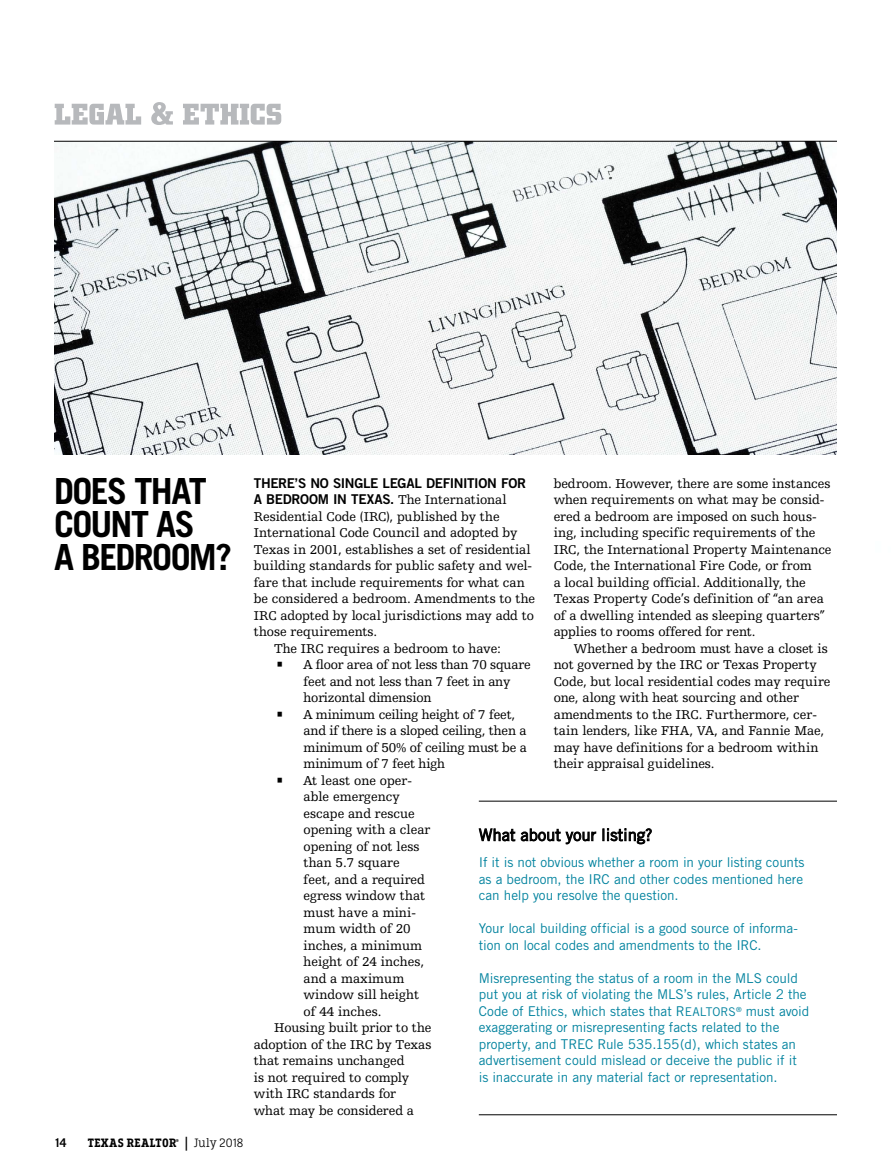
<style>
.page{position:relative;width:891px;height:1175px;background:#fff}
.page>*{position:absolute;margin:0;border:0;box-sizing:border-box;transform-origin:0 0}
.t1{font:700 36px/33px "Trade Gothic";letter-spacing:-.045em;color:#000}
.t2{font:16.5px "Trade Gothic";color:#000}
.t3{font:13.5px/16.5px "Humanist Slabserif 712 BT";letter-spacing:-.005em;color:#000}
.t4{font:13.5px/16.5px "Trade Gothic";letter-spacing:-.005em;color:#00829e}
.t5{font:13.5px "Trade Gothic Bold Two";letter-spacing:-.025em;color:#000}
.t6{font:700 12.75px "Breakers Slab";letter-spacing:.035em;color:#000}
.t7{font:300 12.75px "Breakers Slab";letter-spacing:.01em;color:#000}
.t8{font:700 12px "Trade Gothic";color:#000}
.t9{font:700 4.35px "Breakers Slab";color:#000}
.s1{font-weight:400;font-size:16.5px}
.s2{font-family:"Humanist Slabserif 712 BT"}
.s3{font-family:"Glypha LT Std";font-weight:100}
.s4{font-size:12px}
</style>
<div class="page">
<img style="left:54px;top:142px;width:783px;height:313px">
<svg style="left:55px;top:102px;width:226px;height:23px"></svg>
<hr style="left:54px;top:141px;width:783px;height:1px;background:#000">
<hr style="left:479px;top:801px;width:358px;height:1px;background:#000">
<hr style="left:479px;top:1114px;width:358px;height:1px;background:#000">
<svg style="left:479px;top:828px;width:36px;height:13px"></svg>
<svg style="left:521px;top:828px;width:39px;height:13px"></svg>
<svg style="left:566px;top:831px;width:30px;height:13px"></svg>
<svg style="left:603px;top:828px;width:49px;height:16px"></svg>
<p class="t1" style="left:54px;top:478px;width:180px">DOES THAT<br>COUNT AS<br>A BEDROOM?</p>
<p class="t8" style="left:54px;top:1138px;width:14px">14</p>
<p class="t6" style="left:88px;top:1135px;width:90px">TEXAS REALTOR</p>
<p class="t9" style="left:176px;top:1137px;width:5px">®</p>
<p class="t7" style="left:185px;top:1135px;width:60px"><span class="s1">|</span> July 2018</p>
<p class="t5" style="left:254px;top:478px;width:274px">THERE’S NO SINGLE LEGAL DEFINITION FOR</p>
<p class="t5" style="left:254px;top:494px;width:254px">A BEDROOM IN TEXAS. <span class="s2">The International</span></p>
<p class="t3" style="left:254px;top:509px;width:247px">Residential Code (IRC), published by the</p>
<p class="t3" style="left:254px;top:525px;width:265px">International Code Council and adopted by</p>
<p class="t3" style="left:254px;top:542px;width:278px">Texas in 2001, establishes a set of residential</p>
<p class="t3" style="left:254px;top:558px;width:280px">building standards for public safety and wel-</p>
<p class="t3" style="left:254px;top:575px;width:273px">fare that include requirements for what can</p>
<p class="t3" style="left:254px;top:591px;width:283px">be considered a bedroom. Amendments to the</p>
<p class="t3" style="left:254px;top:608px;width:282px">IRC adopted by local jurisdictions may add to</p>
<p class="t3" style="left:254px;top:624px;width:125px">those requirements.</p>
<p class="t3" style="left:274px;top:641px;width:229px">The IRC requires a bedroom to have:</p>
<p class="t3" style="left:304px;top:657px;width:229px;text-indent:-27px"><span class="s3">•</span> A floor area of not less than 70 square feet and not less than 7 feet in any horizontal dimension</p>
<p class="t3" style="left:304px;top:707px;width:225px;text-indent:-27px"><span class="s3">•</span> A minimum ceiling height of 7 feet, and if there is a sloped ceiling, then a minimum of 50% of ceiling must be a minimum of 7 feet high</p>
<p class="t3" style="left:277px;top:773px;width:137px"><span class="s3">•</span> At least one oper-</p>
<p class="t3" style="left:304px;top:789px;width:98px">able emergency</p>
<p class="t3" style="left:304px;top:806px;width:113px">escape and rescue</p>
<p class="t3" style="left:304px;top:822px;width:128px">opening with a clear</p>
<p class="t3" style="left:304px;top:839px;width:117px">opening of not less</p>
<p class="t3" style="left:304px;top:855px;width:98px">than 5.7 square</p>
<p class="t3" style="left:304px;top:872px;width:123px">feet, and a required</p>
<p class="t3" style="left:304px;top:888px;width:123px">egress window that</p>
<p class="t3" style="left:304px;top:905px;width:114px">must have a mini-</p>
<p class="t3" style="left:304px;top:921px;width:109px">mum width of 20</p>
<p class="t3" style="left:304px;top:938px;width:120px">inches, a minimum</p>
<p class="t3" style="left:304px;top:954px;width:122px">height of 24 inches,</p>
<p class="t3" style="left:304px;top:971px;width:102px">and a maximum</p>
<p class="t3" style="left:304px;top:987px;width:117px">window sill height</p>
<p class="t3" style="left:304px;top:1004px;width:80px">of 44 inches.</p>
<p class="t3" style="left:274px;top:1020px;width:159px">Housing built prior to the</p>
<p class="t3" style="left:254px;top:1037px;width:179px">adoption of the IRC by Texas</p>
<p class="t3" style="left:254px;top:1053px;width:152px">that remains unchanged</p>
<p class="t3" style="left:254px;top:1070px;width:157px">is not required to comply</p>
<p class="t3" style="left:254px;top:1086px;width:144px">with IRC standards for</p>
<p class="t3" style="left:254px;top:1103px;width:162px">what may be considered a</p>
<p class="t3" style="left:554px;top:476px;width:278px">bedroom. However, there are some instances</p>
<p class="t3" style="left:554px;top:492px;width:272px">when requirements on what may be consid-</p>
<p class="t3" style="left:554px;top:509px;width:265px">ered a bedroom are imposed on such hous-</p>
<p class="t3" style="left:554px;top:525px;width:263px">ing, including specific requirements of the</p>
<p class="t3" style="left:554px;top:542px;width:279px">IRC, the International Property Maintenance</p>
<p class="t3" style="left:554px;top:558px;width:260px">Code, the International Fire Code, or from</p>
<p class="t3" style="left:554px;top:575px;width:254px">a local building official. Additionally, the</p>
<p class="t3" style="left:554px;top:591px;width:272px">Texas Property Code’s definition of “an area</p>
<p class="t3" style="left:554px;top:608px;width:273px">of a dwelling intended as sleeping quarters”</p>
<p class="t3" style="left:554px;top:624px;width:204px">applies to rooms offered for rent.</p>
<p class="t3" style="left:574px;top:641px;width:255px">Whether a bedroom must have a closet is</p>
<p class="t3" style="left:554px;top:657px;width:265px">not governed by the IRC or Texas Property</p>
<p class="t3" style="left:554px;top:674px;width:278px">Code, but local residential codes may require</p>
<p class="t3" style="left:554px;top:690px;width:247px">one, along with heat sourcing and other</p>
<p class="t3" style="left:554px;top:707px;width:265px">amendments to the IRC. Furthermore, cer-</p>
<p class="t3" style="left:554px;top:723px;width:272px">tain lenders, like FHA, VA, and Fannie Mae,</p>
<p class="t3" style="left:554px;top:740px;width:266px">may have definitions for a bedroom within</p>
<p class="t3" style="left:554px;top:756px;width:162px">their appraisal guidelines.</p>
<p class="t2" style="left:479px;top:828px;width:175px">What about your listing?</p>
<p class="t4" style="left:479px;top:855px;width:327px;text-align:justify">If it is not obvious whether a room in your listing counts as a bedroom, the IRC and other codes mentioned here can help you resolve the question.</p>
<p class="t4" style="left:479px;top:921px;width:321px">Your local building official is a good source of informa&shy;tion on local codes and amendments to the IRC.</p>
<p class="t4" style="left:479px;top:971px;width:332px">Misrepresenting the status of a room in the MLS could put you at risk of violating the MLS’s rules, Article 2 the Code of Ethics, which states that R<span class="s4">EALTORS</span><sup>®</sup> must avoid exaggerating or misrepresenting facts related to the property, and TREC Rule 535.155(d), which states an advertisement could mislead or deceive the public if it is inaccurate in any material fact or representation.</p>
</div>
